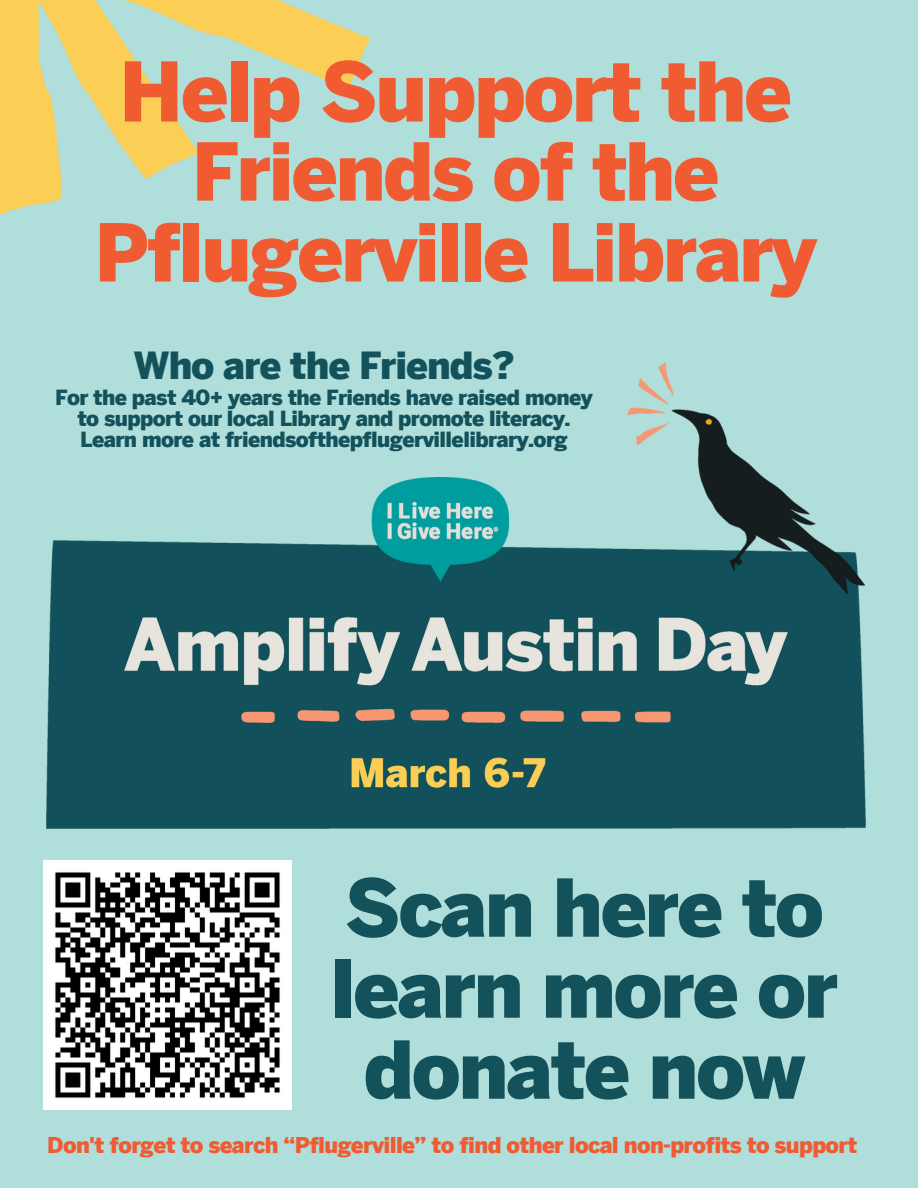
<style>
.page{position:relative;width:918px;height:1188px;background:#afdedb}
.page>*{position:absolute;margin:0;border:0;box-sizing:border-box;transform-origin:0 0}
.t1{font:900 81.3px "Benton Sans";letter-spacing:-.03em;color:#f15b32}
.t2{font:900 78.9px/80.8px "Benton Sans";letter-spacing:-.025em;color:#f15b32;text-align:center}
.t3{font:900 78.9px/81px "Benton Sans";letter-spacing:-.025em;color:#13515b;text-align:center}
.t4{font:900 37.35px "Benton Sans";letter-spacing:-.03em;color:#13515b}
.t5{font:900 21.75px "Benton Sans";letter-spacing:-.03em;color:#f15b32}
.t6{font:900 20.85px/21.3px "Benton Sans";letter-spacing:-.025em;color:#13515b;text-align:center}
</style>
<div class="page">
<img style="left:0;top:0;width:370px;height:215px">
<img style="left:46px;top:478px;width:819px;height:351px">
<img style="left:627px;top:362px;width:238px;height:232px">
<img style="left:43px;top:861px;width:249px;height:248px">
<p class="t1" style="left:119px;top:45px;width:674px">Help Support the</p>
<p class="t2" style="left:94px;top:133px;width:724px">Friends of the<br>Pflugerville Library</p>
<p class="t4" style="left:133px;top:343px;width:383px">Who are the Friends?</p>
<h1 class="t6" style="left:55px;top:387px;width:539px">For the past 40+ years the Friends have raised money to support our local Library and promote literacy.</h1>
<p class="t6" style="left:80px;top:430px;width:489px">Learn more at friendsofthepflugervillelibrary.org</p>
<p class="t3" style="left:330px;top:869px;width:509px">Scan here to learn more or donate now</p>
<p class="t5" style="left:47px;top:1133px;width:812px">Don't forget to search “Pflugerville” to find other local non-profits to support</p>
</div>
